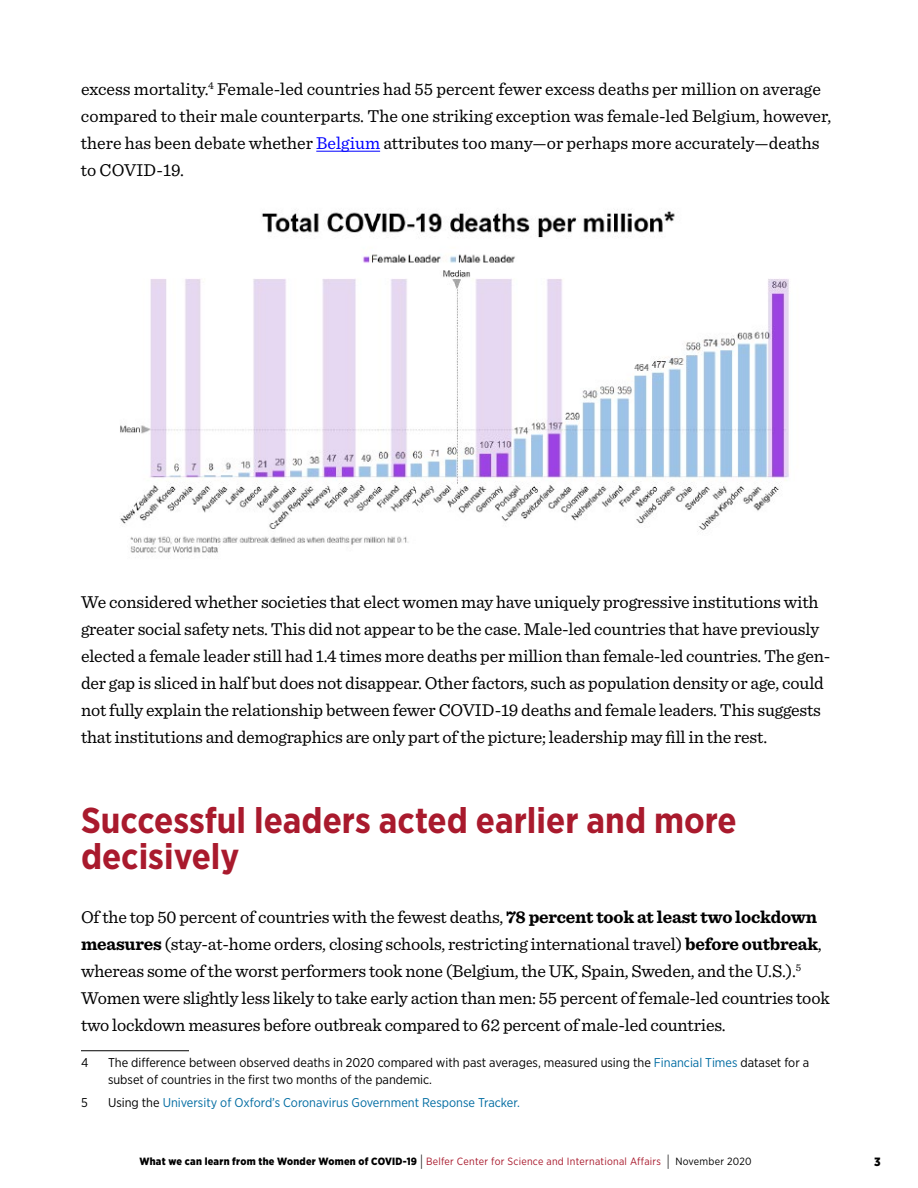
<style>
.page{position:relative;width:918px;height:1188px;background:#fff}
.page>*{position:absolute;margin:0;border:0;box-sizing:border-box;transform-origin:0 0}
.t1{font:700 36px/36px "Gotham Narrow";color:#a91a2d}
.t2{font:18px/27px "Sentinel";letter-spacing:-.01em;color:#000}
.t3{font:12.75px/16.5px "Gotham Narrow";color:#000}
.t4{font:12.75px "Gotham Narrow";color:#006ca2}
.t5{font:900 12px "Gotham Narrow";color:#000}
.t6{font:10.5px "Gotham Narrow";letter-spacing:.025em;color:#a91a2d}
.s1{color:#00f}
.s2{font-weight:700}
.s3{color:#006ca2}
.s4{color:#000}
.s5{font-weight:900;color:#000}
.s6{font-size:15.75px;color:#000}
</style>
<div class="page">
<hr style="left:316px;top:151px;width:64px;height:1px;background:#00f">
<img style="left:120px;top:209px;width:669px;height:344px">
<hr style="left:81px;top:1050px;width:108px;height:1px;background:#000">
<p class="t2" style="left:81px;top:75px;width:752px">excess mortality.<sup>4</sup> Female-led countries had 55 percent fewer excess deaths per million on average compared to their male counterparts. The one striking exception was female-led Belgium, however, there has been debate whether <span class="s1">Belgium</span> attributes too many—or perhaps more accurately—deaths to COVID-19.</p>
<p class="t2" style="left:81px;top:588px;width:751px">We considered whether societies that elect women may have uniquely progressive institutions with greater social safety nets. This did not appear to be the case. Male-led countries that have previously elected a female leader still had 1.4 times more deaths per million than female-led countries. The gen&shy;der gap is sliced in half but does not disappear. Other factors, such as population density or age, could not fully explain the relationship between fewer COVID-19 deaths and female leaders. This suggests that institutions and demographics are only part of the picture; leadership may fill in the rest.</p>
<h1 class="t1" style="left:81px;top:802px;width:657px">Successful leaders acted earlier and more decisively</h1>
<p class="t2" style="left:81px;top:903px;width:750px">Of the top 50 percent of countries with the fewest deaths, <span class="s2">78 percent took at least two lockdown measures</span> (stay-at-home orders, closing schools, restricting international travel) <span class="s2">before outbreak</span>, whereas some of the worst performers took none (Belgium, the UK, Spain, Sweden, and the U.S.).<sup>5<br></sup>Women were slightly less likely to take early action than men: 55 percent of female-led countries took two lockdown measures before outbreak compared to 62 percent of male-led countries.</p>
<p class="t3" style="left:81px;top:1054px;width:9px">4</p>
<p class="t3" style="left:108px;top:1054px;width:703px">The difference between observed deaths in 2020 compared with past averages, measured using the <span class="s3">Financial Times</span> dataset for a subset of countries in the first two months of the pandemic.</p>
<p class="t3" style="left:81px;top:1094px;width:8px">5</p>
<p class="t4" style="left:108px;top:1095px;width:413px"><span class="s4">Using the</span> University of Oxford’s Coronavirus Government Response Tracker.</p>
<p class="t6" style="left:139px;top:1155px;width:614px"><span class="s5">What we can learn from the Wonder Women of COVID-19</span> <span class="s6">|</span> Belfer Center for Science and International Affairs <span class="s6">|</span> <span class="s4">November 2020</span></p>
<p class="t5" style="left:874px;top:1154px;width:8px">3</p>
</div>
